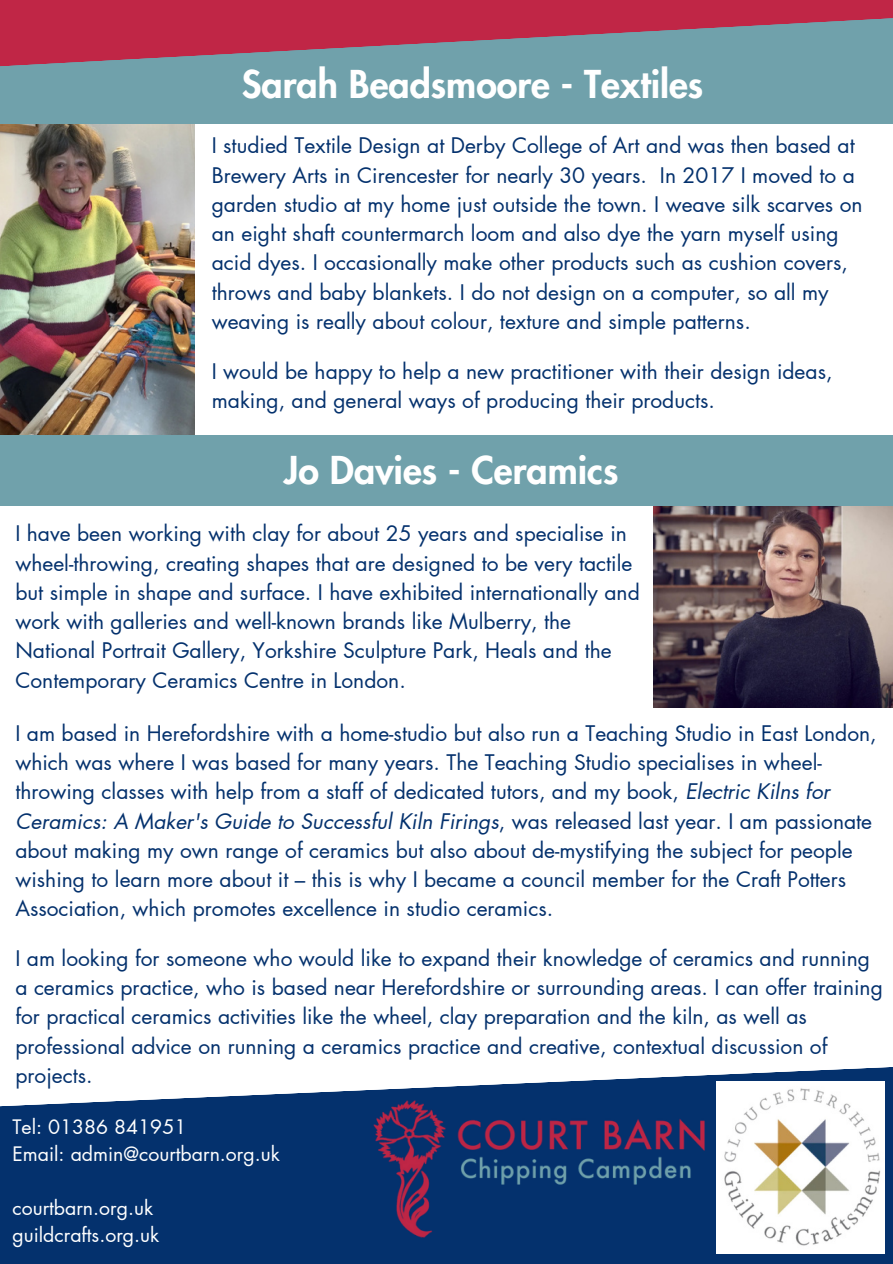
<style>
.page{position:relative;width:893px;height:1264px;background:#fff}
.page>*{position:absolute;margin:0;border:0;box-sizing:border-box;transform-origin:0 0}
.t1{font:800 37.5px "Futura LT Pro";color:#fff}
.t2{font:21px/29.2px "Futura LT Pro";color:#04316d}
.t3{font:19.5px "Futura LT Pro";color:#fff}
.s1{font-style:italic}
</style>
<div class="page">
<img style="left:0;top:124px;width:195px;height:311px">
<div style="left:0;top:0;width:892px;height:124px;background:#70a1ab"></div>
<img style="left:653px;top:506px;width:239px;height:201px">
<div style="left:0;top:435px;width:892px;height:71px;background:#70a1ab"></div>
<svg style="left:0;top:0;width:892px;height:66px;fill:#c02646"></svg>
<svg style="left:0;top:1067px;width:892px;height:196px;fill:#04316d"></svg>
<img style="left:373px;top:1098px;width:336px;height:141px">
<img style="left:716px;top:1081px;width:168px;height:172px">
<h1 class="t1" style="left:242px;top:67px;width:463px">Sarah Beadsmoore - Textiles</h1>
<p class="t2" style="left:212px;top:132px;width:652px">I studied Textile Design at Derby College of Art and was then based at Brewery Arts in Cirencester for nearly 30 years. In 2017 I moved to a garden studio at my home just outside the town. I weave silk scarves on an eight shaft countermarch loom and also dye the yarn myself using acid dyes. I occasionally make other products such as cushion covers, throws and baby blankets. I do not design on a computer, so all my weaving is really about colour, texture and simple patterns.</p>
<p class="t2" style="left:212px;top:357px;width:622px">I would be happy to help a new practitioner with their design ideas, making, and general ways of producing their products.</p>
<p class="t1" style="left:284px;top:453px;width:336px">Jo Davies - Ceramics</p>
<p class="t2" style="left:15px;top:520px;width:626px">I have been working with clay for about 25 years and specialise in wheel-throwing, creating shapes that are designed to be very tactile but simple in shape and surface. I have exhibited internationally and work with galleries and well-known brands like Mulberry, the National Portrait Gallery, Yorkshire Sculpture Park, Heals and the Contemporary Ceramics Centre in London.</p>
<p class="t2" style="left:15px;top:719px;width:862px">I am based in Herefordshire with a home-studio but also run a Teaching Studio in East London, which was where I was based for many years. The Teaching Studio specialises in wheel&shy;throwing classes with help from a staff of dedicated tutors, and my book, <span class="s1">Electric Kilns for Ceramics: A Maker's Guide to Successful Kiln Firings</span>, was released last year. I am passionate about making my own range of ceramics but also about de-mystifying the subject for people wishing to learn more about it – this is why I became a council member for the Craft Potters Association, which promotes excellence in studio ceramics.</p>
<p class="t2" style="left:15px;top:944px;width:868px">I am looking for someone who would like to expand their knowledge of ceramics and running a ceramics practice, who is based near Herefordshire or surrounding areas. I can offer training for practical ceramics activities like the wheel, clay preparation and the kiln, as well as professional advice on running a ceramics practice and creative, contextual discussion of projects.</p>
<p class="t3" style="left:12px;top:1118px;width:175px">Tel: 01386 841951</p>
<p class="t3" style="left:12px;top:1145px;width:269px">Email: admin@courtbarn.org.uk</p>
<p class="t3" style="left:12px;top:1199px;width:142px">courtbarn.org.uk</p>
<p class="t3" style="left:12px;top:1226px;width:148px">guildcrafts.org.uk</p>
</div>
